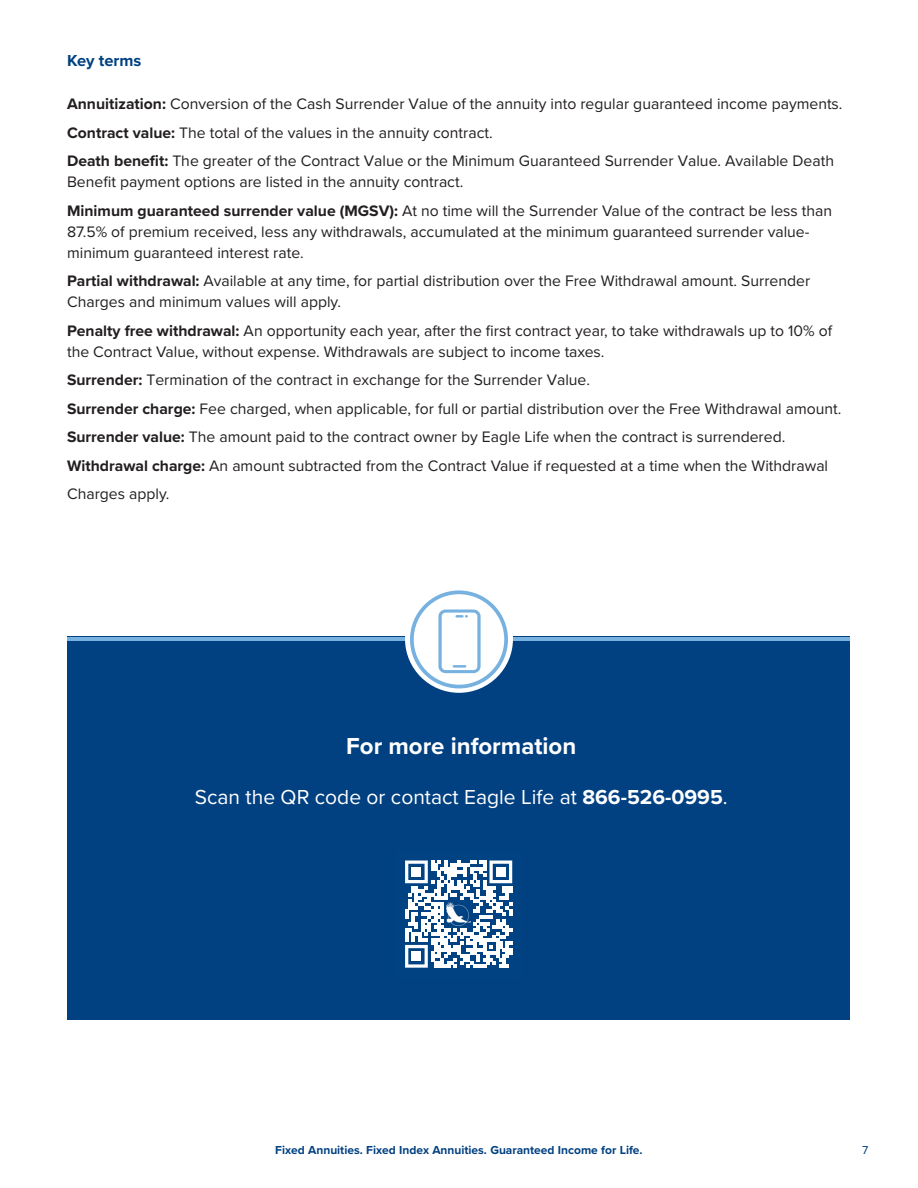
<style>
.page{position:relative;width:918px;height:1188px;background:#fff}
.page>*{position:absolute;margin:0;border:0;box-sizing:border-box;transform-origin:0 0}
.t1{font:700 24px "Proxima Nova";color:#fff}
.t2{font:21px "Proxima Nova";color:#fff}
.t3{font:700 16.5px "Proxima Nova";color:#014081}
.t4{font:15.75px/21px "Proxima Nova";color:#231f20}
.t5{font:700 12px "Proxima Nova";color:#014081}
.t6{font:12px "Proxima Nova";color:#014081}
.s1{font-weight:700}
</style>
<div class="page">
<div style="left:68px;top:637px;width:782px;height:383px;background:#014081"></div>
<svg style="left:405px;top:861px;width:107px;height:107px"></svg>
<img style="left:447px;top:903px;width:24px;height:23px">
<hr style="left:68px;top:637px;width:782px;height:4px;background:#76b1e0">
<svg style="left:405px;top:585px;width:108px;height:108px"></svg>
<div style="left:412px;top:592px;width:94px;height:95px;background:#fff;border-radius:50%"></div>
<div style="left:410px;top:590px;width:98px;height:98px;border:4px solid #76b1e0;border-radius:50%"></div>
<svg style="left:438px;top:610px;width:43px;height:63px"></svg>
<p class="t3" style="left:67px;top:48px;width:76px">Key terms</p>
<p class="t4" style="left:67px;top:93px;width:777px"><span class="s1">Annuitization:</span> Conversion of the Cash Surrender Value of the annuity into regular guaranteed income payments.</p>
<p class="t4" style="left:67px;top:121px;width:427px"><span class="s1">Contract value:</span> The total of the values in the annuity contract.</p>
<p class="t4" style="left:67px;top:150px;width:768px"><span class="s1">Death benefit:</span> The greater of the Contract Value or the Minimum Guaranteed Surrender Value. Available Death<br>Benefit payment options are listed in the annuity contract.</p>
<p class="t4" style="left:67px;top:199px;width:767px"><span class="s1">Minimum guaranteed surrender value (MGSV):</span> At no time will the Surrender Value of the contract be less than<br>87.5% of premium received, less any withdrawals, accumulated at the minimum guaranteed surrender value&shy;minimum guaranteed interest rate.</p>
<p class="t4" style="left:67px;top:270px;width:745px"><span class="s1">Partial withdrawal:</span> Available at any time, for partial distribution over the Free Withdrawal amount. Surrender<br>Charges and minimum values will apply.</p>
<p class="t4" style="left:67px;top:319px;width:767px"><span class="s1">Penalty free withdrawal:</span> An opportunity each year, after the first contract year, to take withdrawals up to 10% of the Contract Value, without expense. Withdrawals are subject to income taxes.</p>
<p class="t4" style="left:67px;top:369px;width:525px"><span class="s1">Surrender:</span> Termination of the contract in exchange for the Surrender Value.</p>
<p class="t4" style="left:67px;top:397px;width:776px"><span class="s1">Surrender charge:</span> Fee charged, when applicable, for full or partial distribution over the Free Withdrawal amount.</p>
<p class="t4" style="left:67px;top:426px;width:720px"><span class="s1">Surrender value:</span> The amount paid to the contract owner by Eagle Life when the contract is surrendered.</p>
<p class="t4" style="left:67px;top:450px;width:763px;line-height:28.5px"><span class="s1">Withdrawal charge:</span> An amount subtracted from the Contract Value if requested at a time when the Withdrawal<br>Charges apply.</p>
<p class="t1" style="left:346px;top:728px;width:232px">For more information</p>
<p class="t2" style="left:195px;top:782px;width:534px">Scan the QR code or contact Eagle Life at <span class="s1">866-526-0995</span>.</p>
<p class="t5" style="left:275px;top:1141px;width:369px">Fixed Annuities. Fixed Index Annuities. Guaranteed Income for Life.</p>
<p class="t6" style="left:862px;top:1141px;width:8px">7</p>
</div>
